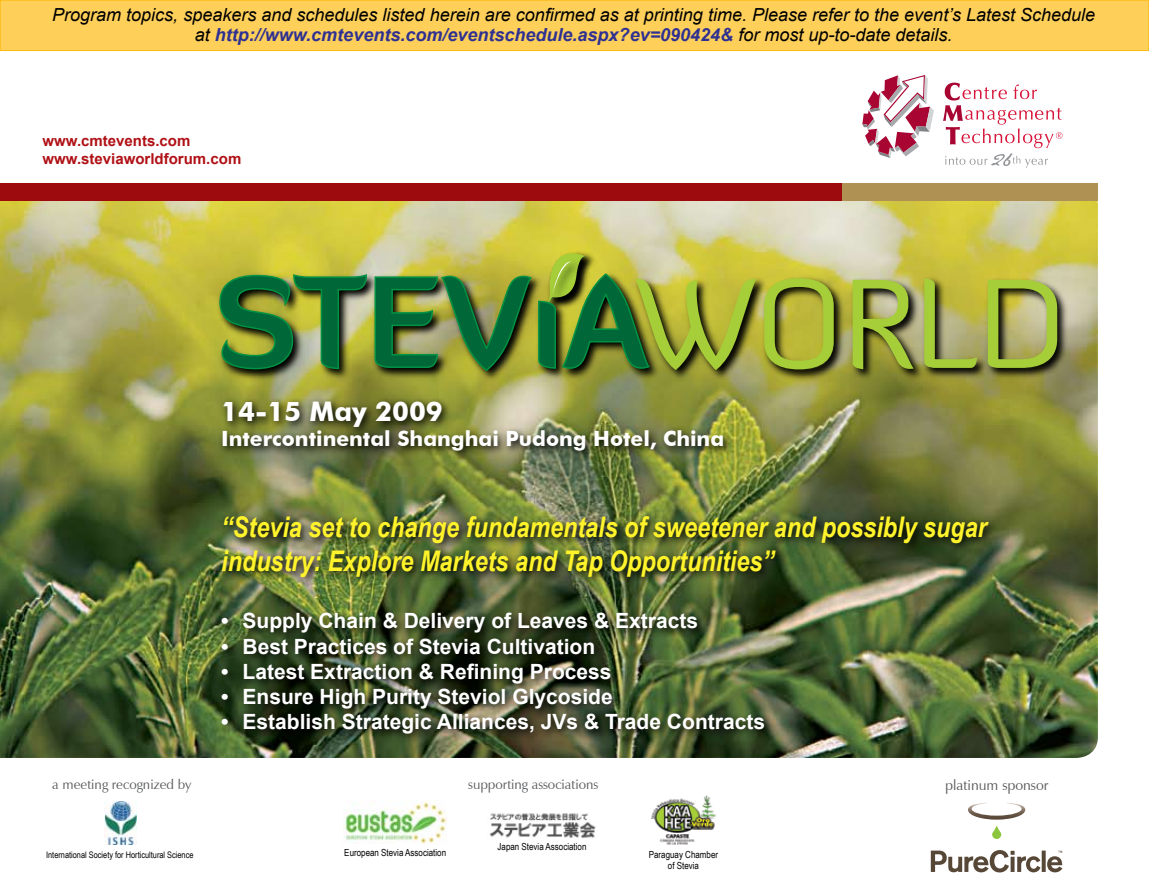
<style>
.page{position:relative;width:1149px;height:893px;background:#fff}
.page>*{position:absolute;margin:0;border:0;box-sizing:border-box;transform-origin:0 0}
.t1{font:italic 700 28.5px/34.2px "Arial Narrow";color:#fff32b}
.t2{font:700 27px "Futura BT";color:#fff}
.t3{font:700 21px "Arial";color:#fff}
.t4{font:700 21px "Futura BT";color:#fff}
.t5{font:italic 18px/19.5px "Arial";color:#000;text-align:center}
.t6{font:700 15px/18px "Arial";color:#b01116}
.t7{font:14.25px "Zapf Humanist 601 BT";color:#58595b}
.t8{font:13.5px "Zapf Humanist 601 BT";color:#58595b}
.t9{font:9.75px/11.2px "Arial Narrow";color:#000;text-align:center}
.t10{font:9px "Arial Narrow";color:#000}
.s1{font-weight:700;color:#2e3192}
</style>
<div class="page">
<img style="left:0;top:201px;width:1097px;height:557px">
<div style="left:0;top:184px;width:842px;height:17px;background:#9e0b0f"></div>
<div style="left:842px;top:184px;width:255px;height:17px;background:#ae9153"></div>
<svg style="left:862px;top:75px;width:71px;height:83px"></svg>
<svg style="left:943px;top:83px;width:119px;height:85px"></svg>
<img style="left:218px;top:396px;width:700px;height:102px">
<img style="left:216px;top:511px;width:877px;height:247px">
<img style="left:104px;top:802px;width:32px;height:43px">
<img style="left:215px;top:270px;width:73px;height:113px">
<img style="left:288px;top:269px;width:92px;height:114px">
<img style="left:218px;top:274px;width:149px;height:96px">
<img style="left:370px;top:272px;width:66px;height:110px">
<img style="left:436px;top:372px;width:109px;height:13px">
<img style="left:533px;top:372px;width:24px;height:11px">
<img style="left:557px;top:372px;width:73px;height:11px">
<img style="left:630px;top:274px;width:139px;height:110px">
<img style="left:373px;top:242px;width:383px;height:130px">
<img style="left:759px;top:274px;width:168px;height:109px">
<svg style="left:764px;top:278px;width:69px;height:91px;background:#a1ad34"></svg>
<svg style="left:852px;top:280px;width:61px;height:89px;background:#8f9f40"></svg>
<img style="left:919px;top:274px;width:71px;height:108px">
<svg style="left:923px;top:278px;width:53px;height:90px;background:#a5ac4d"></svg>
<img style="left:982px;top:275px;width:88px;height:107px">
<svg style="left:987px;top:280px;width:69px;height:88px;background:#a0ad52"></svg>
<svg style="left:968px;top:802px;width:56px;height:37px"></svg>
<svg style="left:930px;top:850px;width:132px;height:22px"></svg>
<img style="left:489px;top:813px;width:107px;height:25px">
<img style="left:343px;top:801px;width:104px;height:42px">
<img style="left:651px;top:795px;width:65px;height:50px">
<div style="left:0;top:0;width:1148px;height:51px;background:#fecf59"></div>
<div style="left:0;top:0;width:1148px;height:51px;border:1px solid #fdba12"></div>
<p class="t5" style="left:52px;top:5px;width:1044px">Program topics, speakers and schedules listed herein are confirmed as at printing time. Please refer to the event’s Latest Schedule at <span class="s1">http://www.cmtevents.com/eventschedule.aspx?ev=090424&amp;</span> for most up-to-date details.</p>
<p class="t6" style="left:43px;top:133px;width:200px">www.cmtevents.com www.steviaworldforum.com</p>
<h2 class="t2" style="left:221px;top:395px;width:223px">14-15 May 2009</h2>
<p class="t4" style="left:221px;top:426px;width:504px">Intercontinental Shanghai Pudong Hotel, China</p>
<p class="t8" style="left:52px;top:776px;width:141px">a meeting recognized by</p>
<p class="t10" style="left:46px;top:849px;width:149px">International Society for Horticultural Science</p>
<h1 class="t1" style="left:221px;top:508px;width:766px">“Stevia set to change fundamentals of sweetener and possibly sugar industry: Explore Markets and Tap Opportunities”</h1>
<p class="t3" style="left:221px;top:607px;width:478px">• Supply Chain &amp; Delivery of Leaves &amp; Extracts</p>
<p class="t3" style="left:221px;top:632px;width:375px">• Best Practices of Stevia Cultivation</p>
<p class="t3" style="left:221px;top:658px;width:392px">• Latest Extraction &amp; Refining Process</p>
<p class="t3" style="left:221px;top:683px;width:393px">• Ensure High Purity Steviol Glycoside</p>
<p class="t3" style="left:221px;top:708px;width:545px">• Establish Strategic Alliances, JVs &amp; Trade Contracts</p>
<p class="t8" style="left:468px;top:776px;width:131px">supporting associations</p>
<p class="t7" style="left:944px;top:776px;width:105px">platinum sponsor</p>
<p class="t9" style="left:497px;top:840px;width:90px">Japan Stevia Association</p>
<p class="t9" style="left:344px;top:846px;width:103px">European Stevia Association</p>
<p class="t9" style="left:648px;top:848px;width:71px">Paraguay Chamber of Stevia</p>
</div>
